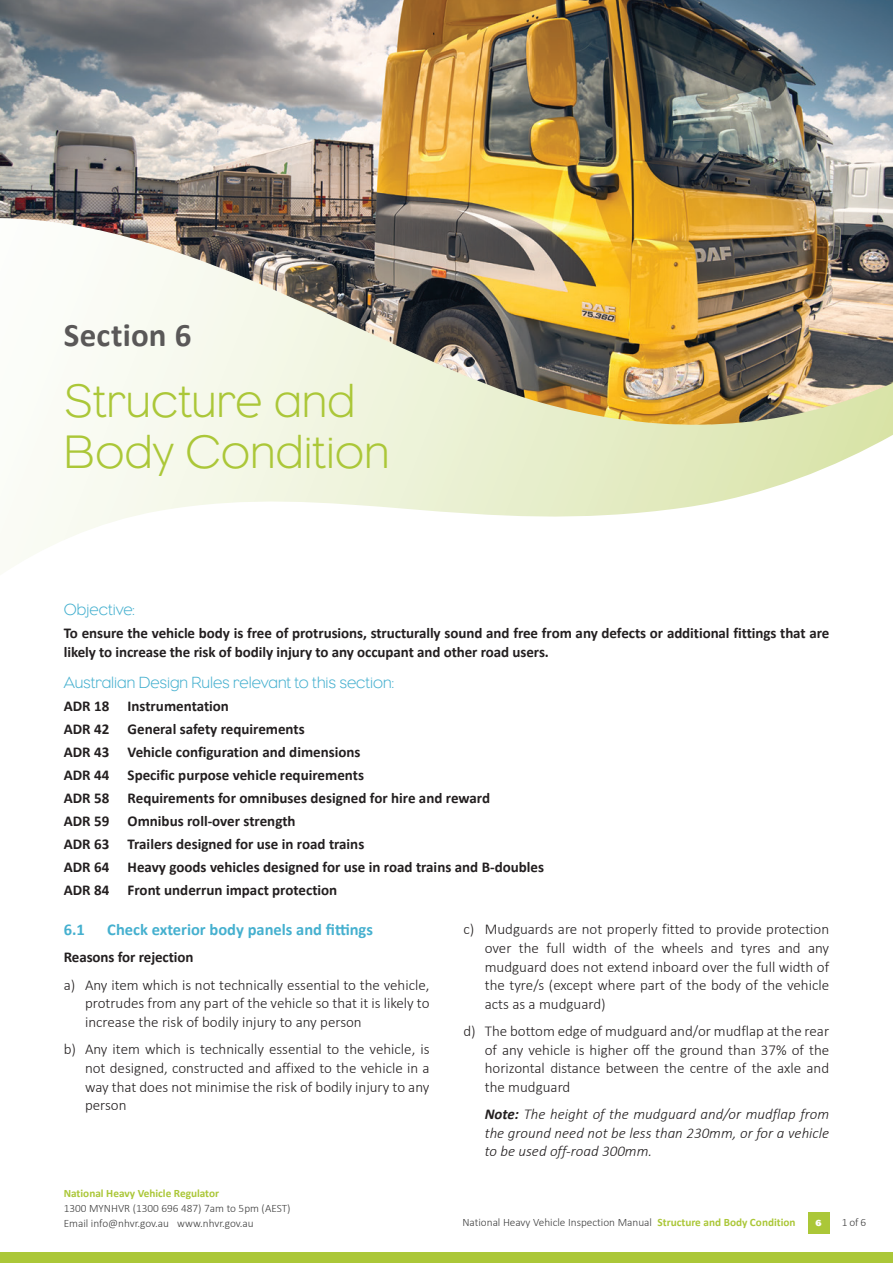
<style>
.page{position:relative;width:893px;height:1263px;background:#fff}
.page>*{position:absolute;margin:0;border:0;box-sizing:border-box;transform-origin:0 0}
.Heading{font:300 48px/51px "Eagle";letter-spacing:.005em;color:#abc738}
.Section_Headings{font:700 33px "Calibri";letter-spacing:.005em;color:#5a5858}
._2015_Intro_Para{font:300 16.5px "Eagle";letter-spacing:-.005em;color:#45b0cf}
.Subheading_2{font:700 16.5px "Calibri";color:#45b0cf}
._4mm_indent{font:300 15px/18.8px "Calibri";color:#231f20;text-align:justify}
.ADR_marking{font:700 15px "Calibri";color:#231f20}
._2015_Body_Copy{font:700 15px/18.8px "Calibri";letter-spacing:-.005em;color:#231f20}
.Notes{font:italic 300 15px/18.8px "Calibri";color:#231f20;text-align:justify}
._2015_Body_Copy-2{font:300 11.25px/15px "Calibri";color:#3f3f3f}
.Page_Numbers{font:700 9px "Eagle";color:#fff}
.s1{font-weight:700;color:#abc738}
.s2{font-weight:700}
</style>
<div class="page">
<img style="left:0;top:0;width:893px;height:218px">
<div style="left:0;top:1253px;width:893px;height:10px;background:#abc738"></div>
<img style="left:0;top:218px;width:893px;height:352px">
<div style="left:808px;top:1212px;width:21px;height:22px;background:#abc738"></div>
<p class="Section_Headings" style="left:64px;top:312px;width:129px">Section 6</p>
<p class="Heading" style="left:64px;top:375px;width:327px">Structure and<br>Body Condition</p>
<p class="_2015_Intro_Para" style="left:64px;top:600px;width:73px">Objective:</p>
<p class="_2015_Body_Copy" style="left:64px;top:624px;width:767px">To ensure the vehicle body is free of protrusions, structurally sound and free from any defects or additional fittings that are likely to increase the risk of bodily injury to any occupant and other road users.</p>
<p class="_2015_Intro_Para" style="left:64px;top:673px;width:332px">Australian Design Rules relevant to this section:</p>
<p class="ADR_marking" style="left:64px;top:695px;width:167px">ADR 18 Instrumentation</p>
<p class="ADR_marking" style="left:64px;top:718px;width:242px">ADR 42 General safety requirements</p>
<p class="ADR_marking" style="left:64px;top:741px;width:298px">ADR 43 Vehicle configuration and dimensions</p>
<p class="ADR_marking" style="left:64px;top:764px;width:302px">ADR 44 Specific purpose vehicle requirements</p>
<p class="ADR_marking" style="left:64px;top:787px;width:428px">ADR 58 Requirements for omnibuses designed for hire and reward</p>
<p class="ADR_marking" style="left:64px;top:810px;width:233px">ADR 59 Omnibus roll-over strength</p>
<p class="ADR_marking" style="left:64px;top:833px;width:302px">ADR 63 Trailers designed for use in road trains</p>
<p class="ADR_marking" style="left:64px;top:856px;width:482px">ADR 64 Heavy goods vehicles designed for use in road trains and B-doubles</p>
<p class="ADR_marking" style="left:64px;top:879px;width:275px">ADR 84 Front underrun impact protection</p>
<p class="Subheading_2" style="left:64px;top:918px;width:23px">6.1</p>
<p class="Subheading_2" style="left:107px;top:918px;width:267px">Check exterior body panels and fittings</p>
<p class="_2015_Body_Copy" style="left:64px;top:948px;width:131px">Reasons for rejection</p>
<p class="_4mm_indent" style="left:85px;top:975px;width:346px;text-indent:-21px">a) Any item which is not technically essential to the vehicle, protrudes from any part of the vehicle so that it is likely to increase the risk of bodily injury to any person</p>
<p class="_4mm_indent" style="left:85px;top:1039px;width:346px;text-indent:-21px">b) Any item which is technically essential to the vehicle, is not designed, constructed and affixed to the vehicle in a way that does not minimise the risk of bodily injury to any person</p>
<p class="_2015_Body_Copy-2" style="left:64px;top:1185px;width:228px"><span class="s1">National Heavy Vehicle Regulator<br></span>1300 MYNHVR (1300 696 487) 7am to 5pm (AEST)<br>Email info@nhvr.gov.au www.nhvr.gov.au</p>
<p class="_4mm_indent" style="left:485px;top:919px;width:346px;text-indent:-21px">c) Mudguards are not properly fitted to provide protection over the full width of the wheels and tyres and any mudguard does not extend inboard over the full width of the tyre/s (except where part of the body of the vehicle acts as a mudguard)</p>
<p class="_4mm_indent" style="left:485px;top:1021px;width:346px;text-indent:-21px">d) The bottom edge of mudguard and/or mudflap at the rear of any vehicle is higher off the ground than 37% of the horizontal distance between the centre of the axle and the mudguard</p>
<p class="Notes" style="left:485px;top:1104px;width:346px"><span class="s2">Note:</span> The height of the mudguard and/or mudflap from the ground need not be less than 230mm, or for a vehicle to be used off-road 300mm.</p>
<p class="_2015_Body_Copy-2" style="left:462px;top:1215px;width:335px">National Heavy Vehicle Inspection Manual <span class="s1">Structure and Body Condition</span></p>
<p class="_2015_Body_Copy-2" style="left:842px;top:1215px;width:26px">1 of 6</p>
<p class="Page_Numbers" style="left:815px;top:1218px;width:8px">6</p>
</div>
